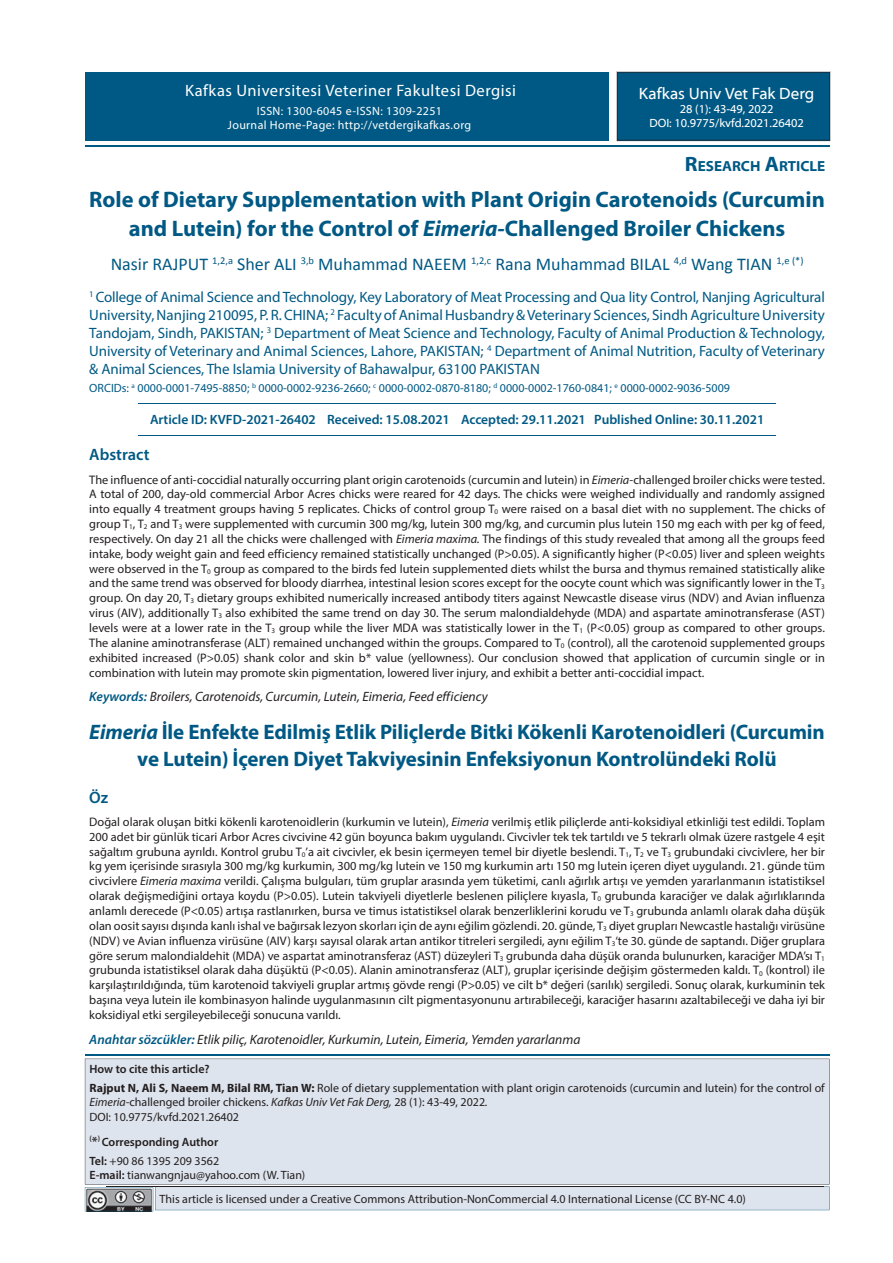
<style>
.page{position:relative;width:893px;height:1263px;background:#fff}
.page>*{position:absolute;margin:0;border:0;box-sizing:border-box;transform-origin:0 0}
.t1{font:700 22.5px/28.8px "Myriad Pro";color:#005984;text-align:center}
.t2{font:700 21px/27px "Myriad Pro";letter-spacing:-.005em;color:#005984;text-align:center}
.t3{font:18px "Calibri";color:#005984}
.t4{font:16.5px "Myriad Pro";letter-spacing:.03em;color:#fff}
.t5{font:16.5px "Myriad Web Pro";color:#fff}
.t6{font:600 16.5px "Myriad Pro";color:#005984}
.t7{font:15px/18px "Myriad Pro";letter-spacing:-.005em;color:#005984;text-align:justify}
.t8{font:700 14.7px "Myriad Web Pro";color:#005984}
.t9{font:italic 13.5px "Myriad Pro";color:#231f20}
.t10{font:600 13.5px "Myriad Pro";color:#005984}
.t11{font:12.3px/14.9px "Myriad Pro";color:#231f20;text-align:justify}
.t12{font:12px/18.6px "Myriad Pro";color:#231f20}
.t13{font:12px "Myriad Pro";color:#005984}
.t14{font:12px/14.2px "Myriad Pro";letter-spacing:.03em;color:#fff;text-align:center}
.t15{font:12px/14.4px "Myriad Web Pro";color:#fff;text-align:center}
.t16{font:600 12px/18.6px "Myriad Pro";color:#231f20}
.s1{font-size:21px}
.s2{font-style:italic}
.s3{font-weight:600;color:#005984}
.s4{font-weight:600}
.s5{font-weight:700}
.s6{font-size:13.5px}
.s7{font-weight:400}
</style>
<div class="page">
<div style="left:85px;top:1059px;width:744px;height:125px;background:#dee4ed"></div>
<hr style="left:85px;top:1054px;width:744px;height:2px;background:#005984">
<hr style="left:85px;top:145px;width:744px;height:2px;background:#005984">
<hr style="left:138px;top:403px;width:638px;height:1px;background:#005984">
<hr style="left:138px;top:435px;width:638px;height:1px;background:#005984">
<div style="left:616px;top:72px;width:214px;height:69px;background:#005984"></div>
<div style="left:86px;top:72px;width:523px;height:68px;background:#005984"></div>
<svg style="left:85px;top:1186px;width:744px;height:25px;background:#d4dbe3"></svg>
<hr style="left:106px;top:1186px;width:717px;height:1px;background:#231f20">
<h3 class="t4" style="left:185px;top:80px;width:332px">Kafkas Universitesi Veteriner Fakultesi Dergisi</h3>
<p class="t14" style="left:228px;top:103px;width:245px">ISSN: 1300-6045 e-ISSN: 1309-2251<br>Journal Home-Page: http://vetdergikafkas.org</p>
<h3 class="t5" style="left:639px;top:84px;width:177px">Kafkas Univ Vet Fak Derg</h3>
<p class="t15" style="left:649px;top:102px;width:156px">28 (1): 43-49, 2022<br>DOI: 10.9775/kvfd.2021.26402</p>
<p class="t8" style="left:685px;top:158px;width:142px"><span class="s1">R</span>ESEARCH <span class="s1">A</span>RTICLE</p>
<h1 class="t1" style="left:89px;top:184px;width:737px">Role of Dietary Supplementation with Plant Origin Carotenoids (Curcumin and Lutein) for the Control of <span class="s2">Eimeria-</span>Challenged Broiler Chickens</h1>
<h3 class="t3" style="left:111px;top:252px;width:694px">Nasir RAJPUT <sup>1,2,a</sup> Sher ALI <sup>3,b</sup> Muhammad NAEEM <sup>1,2,c</sup> Rana Muhammad BILAL <sup>4,d</sup> Wang TIAN <sup>1,e</sup> <sup>(*)</sup></h3>
<p class="t7" style="left:89px;top:287px;width:737px"><sup>1</sup> College of Animal Science and Technology, Key Laboratory of Meat Processing and Qua lity Control, Nanjing Agricultural University, Nanjing 210095, P. R. CHINA; <sup>2</sup> Faculty of Animal Husbandry &amp; Veterinary Sciences, Sindh Agriculture University Tandojam, Sindh, PAKISTAN; <sup>3</sup> Department of Meat Science and Technology, Faculty of Animal Production &amp; Technology, University of Veterinary and Animal Sciences, Lahore, PAKISTAN; <sup>4</sup> Department of Animal Nutrition, Faculty of Veterinary &amp; Animal Sciences, The Islamia University of Bahawalpur, 63100 PAKISTAN</p>
<p class="t13" style="left:89px;top:380px;width:642px">ORCIDs: <sup>a</sup> 0000-0001-7495-8850; <sup>b</sup> 0000-0002-9236-2660; <sup>c</sup> 0000-0002-0870-8180; <sup>d</sup> 0000-0002-1760-0841; <sup>e</sup> 0000-0002-9036-5009</p>
<p class="t10" style="left:150px;top:411px;width:616px">Article ID: KVFD-2021-26402 Received: 15.08.2021 Accepted: 29.11.2021 Published Online: 30.11.2021</p>
<h3 class="t6" style="left:89px;top:444px;width:62px">Abstract</h3>
<p class="t11" style="left:89px;top:472px;width:737px">The influence of anti-coccidial naturally occurring plant origin carotenoids (curcumin and lutein) in <span class="s2">Eimeria</span>-challenged broiler chicks were tested.<br>A total of 200, day-old commercial Arbor Acres chicks were reared for 42 days. The chicks were weighed individually and randomly assigned into equally 4 treatment groups having 5 replicates. Chicks of control group T<sub>0</sub> were raised on a basal diet with no supplement. The chicks of group T<sub>1</sub>, T<sub>2</sub> and T<sub>3</sub> were supplemented with curcumin 300 mg/kg, lutein 300 mg/kg, and curcumin plus lutein 150 mg each with per kg of feed, respectively. On day 21 all the chicks were challenged with <span class="s2">Eimeria maxima.</span> The findings of this study revealed that among all the groups feed intake, body weight gain and feed efficiency remained statistically unchanged (P&gt;0.05). A significantly higher (P&lt;0.05) liver and spleen weights were observed in the T<sub>0</sub> group as compared to the birds fed lutein supplemented diets whilst the bursa and thymus remained statistically alike and the same trend was observed for bloody diarrhea, intestinal lesion scores except for the oocyte count which was significantly lower in the T<sub>3 </sub>group. On day 20, T<sub>3</sub> dietary groups exhibited numerically increased antibody titers against Newcastle disease virus (NDV) and Avian influenza virus (AIV), additionally T<sub>3</sub> also exhibited the same trend on day 30. The serum malondialdehyde (MDA) and aspartate aminotransferase (AST) levels were at a lower rate in the T<sub>3</sub> group while the liver MDA was statistically lower in the T<sub>1</sub> (P&lt;0.05) group as compared to other groups.<br>The alanine aminotransferase (ALT) remained unchanged within the groups. Compared to T<sub>0</sub> (control), all the carotenoid supplemented groups exhibited increased (P&gt;0.05) shank color and skin b* value (yellowness). Our conclusion showed that application of curcumin single or in combination with lutein may promote skin pigmentation, lowered liver injury, and exhibit a better anti-coccidial impact.</p>
<p class="t9" style="left:89px;top:688px;width:400px"><span class="s3">Keywords:</span> Broilers, Carotenoids, Curcumin, Lutein, Eimeria, Feed efficiency</p>
<h2 class="t2" style="left:89px;top:718px;width:737px"><span class="s2">Eimeria</span> İle Enfekte Edilmiş Etlik Piliçlerde Bitki Kökenli Karotenoidleri (Curcumin ve Lutein) İçeren Diyet Takviyesinin Enfeksiyonun Kontrolündeki Rolü</h2>
<h3 class="t6" style="left:89px;top:786px;width:20px">Öz</h3>
<p class="t11" style="left:89px;top:814px;width:737px">Doğal olarak oluşan bitki kökenli karotenoidlerin (kurkumin ve lutein), <span class="s2">Eimeria</span> verilmiş etlik piliçlerde anti-koksidiyal etkinliği test edildi. Toplam 200 adet bir günlük ticari Arbor Acres civcivine 42 gün boyunca bakım uygulandı. Civcivler tek tek tartıldı ve 5 tekrarlı olmak üzere rastgele 4 eşit sağaltım grubuna ayrıldı. Kontrol grubu T<sub>0</sub>’a ait civcivler, ek besin içermeyen temel bir diyetle beslendi. T<sub>1</sub>, T<sub>2</sub> ve T<sub>3</sub> grubundaki civcivlere, her bir kg yem içerisinde sırasıyla 300 mg/kg kurkumin, 300 mg/kg lutein ve 150 mg kurkumin artı 150 mg lutein içeren diyet uygulandı. 21. günde tüm civcivlere <span class="s2">Eimeria maxima</span> verildi. Çalışma bulguları, tüm gruplar arasında yem tüketimi, canlı ağırlık artışı ve yemden yararlanmanın istatistiksel olarak değişmediğini ortaya koydu (P&gt;0.05). Lutein takviyeli diyetlerle beslenen piliçlere kıyasla, T<sub>0</sub> grubunda karaciğer ve dalak ağırlıklarında anlamlı derecede (P&lt;0.05) artışa rastlanırken, bursa ve timus istatistiksel olarak benzerliklerini korudu ve T<sub>3</sub> grubunda anlamlı olarak daha düşük olan oosit sayısı dışında kanlı ishal ve bağırsak lezyon skorları için de aynı eğilim gözlendi. 20. günde, T<sub>3</sub> diyet grupları Newcastle hastalığı virüsüne (NDV) ve Avian influenza virüsüne (AIV) karşı sayısal olarak artan antikor titreleri sergiledi, aynı eğilim T<sub>3</sub>‘te 30. günde de saptandı. Diğer gruplara göre serum malondialdehit (MDA) ve aspartat aminotransferaz (AST) düzeyleri T<sub>3</sub> grubunda daha düşük oranda bulunurken, karaciğer MDA’sı T<sub>1 </sub>grubunda istatistiksel olarak daha düşüktü (P&lt;0.05). Alanin aminotransferaz (ALT), gruplar içerisinde değişim göstermeden kaldı. T<sub>0</sub> (kontrol) ile karşılaştırıldığında, tüm karotenoid takviyeli gruplar artmış gövde rengi (P&gt;0.05) ve cilt b* değeri (sarılık) sergiledi. Sonuç olarak, kurkuminin tek başına veya lutein ile kombinasyon halinde uygulanmasının cilt pigmentasyonunu artırabileceği, karaciğer hasarını azaltabileceği ve daha iyi bir koksidiyal etki sergileyebileceği sonucuna varıldı.</p>
<p class="t9" style="left:89px;top:1031px;width:493px"><span class="s3">Anahtar sözcükler:</span> Etlik piliç, Karotenoidler, Kurkumin, Lutein, Eimeria, Yemden yararlanma</p>
<p class="t12" style="left:89px;top:1060px;width:737px"><span class="s4">How to cite this article?<br></span><span class="s5">Rajput N, Ali S, Naeem M, Bilal RM, Tian W:</span> Role of dietary supplementation with plant origin carotenoids (curcumin and lutein) for the control of</p>
<p class="t12" style="left:89px;top:1095px;width:400px;line-height:14.4px"><span class="s2">Eimeria-</span>challenged broiler chickens. <span class="s2">Kafkas Univ Vet Fak Derg,</span> 28 (1): 43-49, 2022<span class="s2">.<br></span>DOI: 10.9775/kvfd.2021.26402</p>
<p class="t16" style="left:89px;top:1132px;width:131px"><sup>(</sup><span class="s6">*</span><sup>)</sup> Corresponding Author<br>Tel: <span class="s7">+90 86 1395 209 3562</span></p>
<p class="t12" style="left:89px;top:1165px;width:217px"><span class="s4">E-mail:</span> tianwangnjau@yahoo.com (W. Tian)</p>
<p class="t12" style="left:160px;top:1189px;width:588px">This article is licensed under a Creative Commons Attribution-NonCommercial 4.0 International License (CC BY-NC 4.0)</p>
</div>
